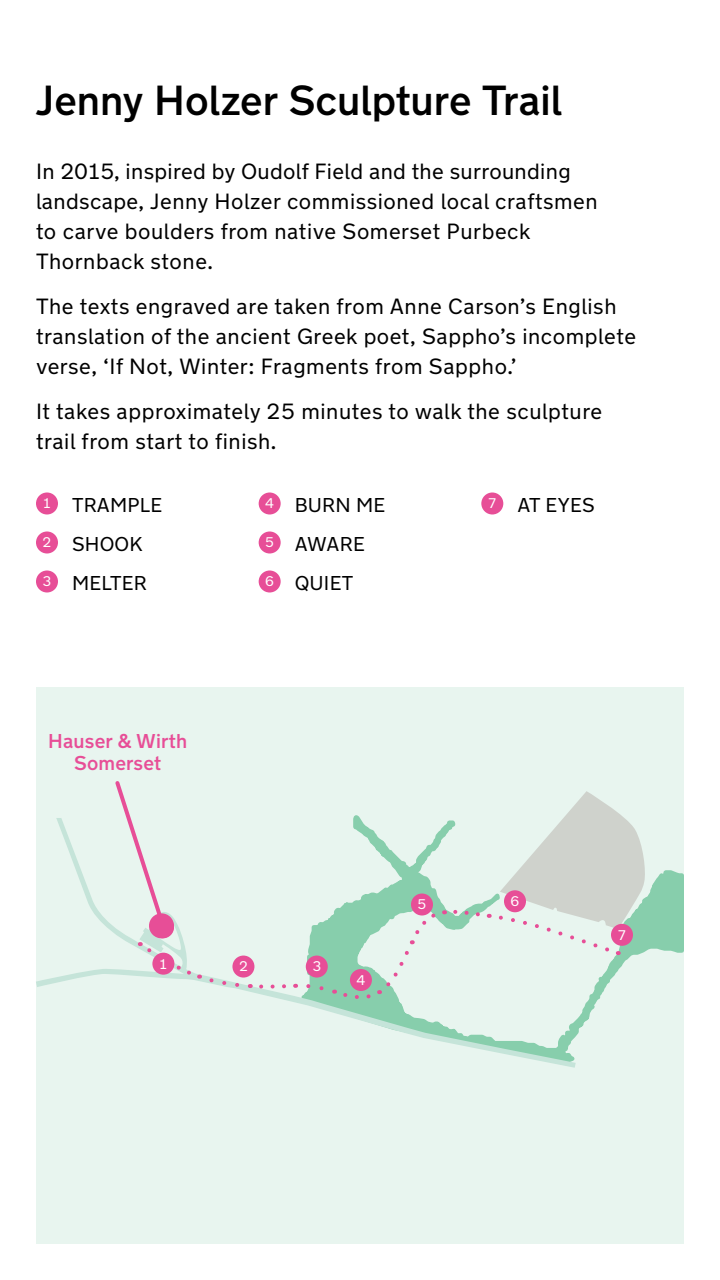
<style>
.page{position:relative;width:720px;height:1280px;background:#fff}
.page>*{position:absolute;margin:0;border:0;box-sizing:border-box;transform-origin:0 0}
.t1{font:500 42px "New Transport";color:#000}
.t2{font:22px/30px "New Transport";letter-spacing:.025em;color:#000}
.t3{font:20px/39px "New Transport";letter-spacing:.01em;color:#000}
.t4{font:500 20px/22px "New Transport";letter-spacing:.01em;color:#e74e97;text-align:center}
.t5{font:14px "New Transport";color:#fff}
</style>
<div class="page">
<div style="left:36px;top:688px;width:648px;height:556px;background:#e8f5ef"></div>
<svg style="left:576px;top:870px;width:108px;height:166px"></svg>
<svg style="left:36px;top:818px;width:540px;height:250px"></svg>
<svg style="left:207px;top:975px;width:44px;height:15px"></svg>
<svg style="left:257px;top:982px;width:39px;height:8px"></svg>
<svg style="left:304px;top:909px;width:141px;height:89px"></svg>
<svg style="left:451px;top:908px;width:39px;height:12px"></svg>
<svg style="left:496px;top:791px;width:150px;height:165px"></svg>
<div style="left:36px;top:493px;width:22px;height:22px;background:#e74e97;border-radius:50%"></div>
<div style="left:36px;top:532px;width:22px;height:22px;background:#e74e97;border-radius:50%"></div>
<div style="left:36px;top:571px;width:22px;height:22px;background:#e74e97;border-radius:50%"></div>
<div style="left:259px;top:493px;width:22px;height:22px;background:#e74e97;border-radius:50%"></div>
<div style="left:259px;top:532px;width:22px;height:22px;background:#e74e97;border-radius:50%"></div>
<div style="left:259px;top:571px;width:22px;height:22px;background:#e74e97;border-radius:50%"></div>
<div style="left:481px;top:493px;width:22px;height:22px;background:#e74e97;border-radius:50%"></div>
<div style="left:232px;top:956px;width:22px;height:22px;background:#e74e97;border-radius:50%"></div>
<div style="left:306px;top:956px;width:22px;height:22px;background:#e74e97;border-radius:50%"></div>
<div style="left:350px;top:969px;width:22px;height:22px;background:#e74e97;border-radius:50%"></div>
<div style="left:411px;top:894px;width:22px;height:22px;background:#e74e97;border-radius:50%"></div>
<div style="left:504px;top:890px;width:22px;height:22px;background:#e74e97;border-radius:50%"></div>
<div style="left:611px;top:924px;width:22px;height:22px;background:#e74e97;border-radius:50%"></div>
<svg style="left:112px;top:781px;width:88px;height:199px"></svg>
<h1 class="t1" style="left:36px;top:74px;width:528px">Jenny Holzer Sculpture Trail</h1>
<p class="t2" style="left:36px;top:156px;width:563px">In 2015, inspired by Oudolf Field and the surrounding landscape, Jenny Holzer commissioned local craftsmen to carve boulders from native Somerset Purbeck Thornback stone.</p>
<p class="t2" style="left:36px;top:291px;width:602px">The texts engraved are taken from Anne Carson’s English translation of the ancient Greek poet, Sappho’s incomplete verse, ‘If Not, Winter: Fragments from Sappho.’</p>
<p class="t2" style="left:36px;top:396px;width:568px">It takes approximately 25 minutes to walk the sculpture trail from start to finish.</p>
<p class="t3" style="left:43px;top:485px;width:121px"><sup>1</sup> TRAMPLE<br><sup>2</sup> SHOOK<br><sup>3</sup> MELTER</p>
<p class="t3" style="left:265px;top:485px;width:122px"><sup>4</sup> BURN ME<br><sup>5</sup> AWARE<br><sup>6</sup> QUIET</p>
<p class="t3" style="left:488px;top:485px;width:108px"><sup>7</sup> AT EYES</p>
<p class="t4" style="left:48px;top:730px;width:141px">Hauser &amp; Wirth<br>Somerset</p>
<p class="t5" style="left:159px;top:955px;width:10px">1</p>
<p class="t5" style="left:239px;top:958px;width:10px">2</p>
<p class="t5" style="left:312px;top:958px;width:10px">3</p>
<p class="t5" style="left:356px;top:971px;width:10px">4</p>
<p class="t5" style="left:418px;top:896px;width:10px">5</p>
<p class="t5" style="left:511px;top:893px;width:10px">6</p>
<p class="t5" style="left:618px;top:926px;width:10px">7</p>
</div>
